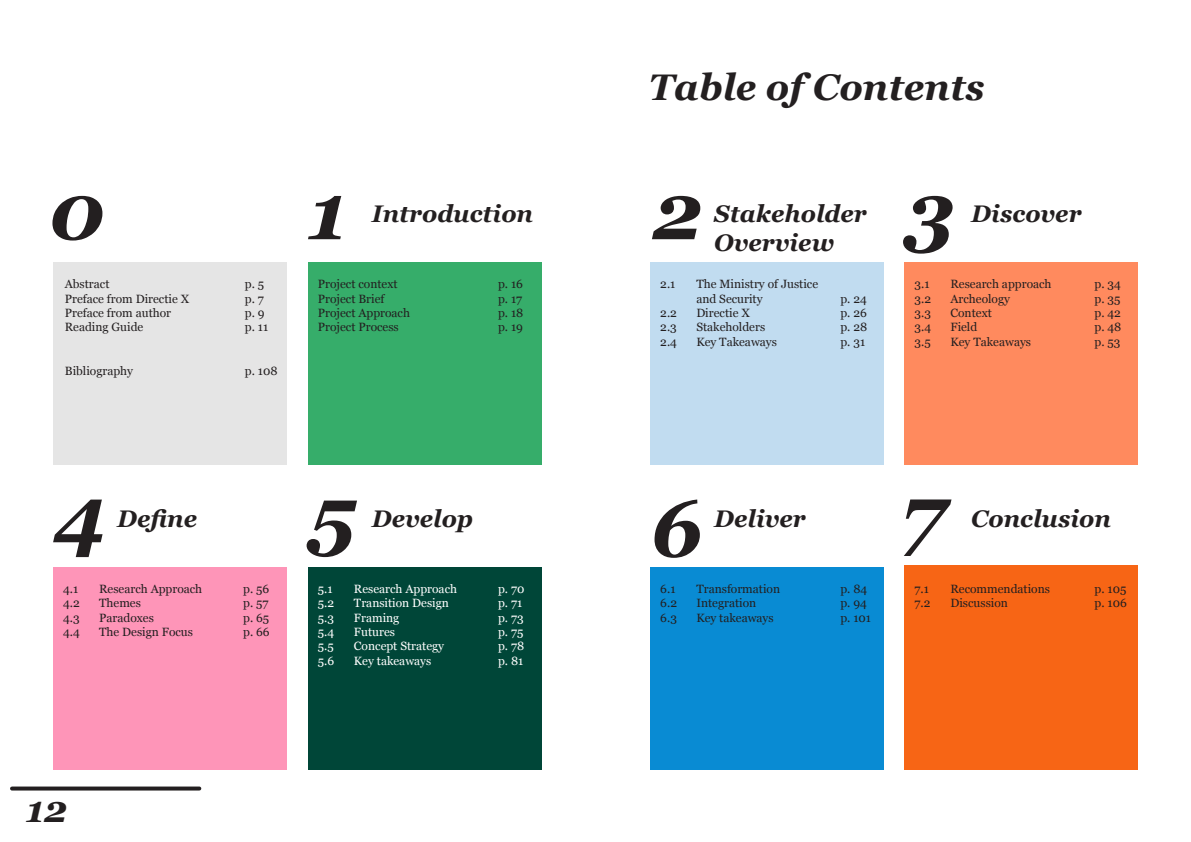
<style>
.page{position:relative;width:1191px;height:842px;background:#fff}
.page>*{position:absolute;margin:0;border:0;box-sizing:border-box;transform-origin:0 0}
.t1{font:italic 700 80px "Georgia";color:#231f20}
.t2{font:italic 700 37px "Georgia";color:#231f20}
.t3{font:italic 700 24px/28.8px "Georgia";color:#231f20}
.t4{font:12px "Georgia";color:#231f20}
.t5{font:12px "Georgia";color:#fff}
</style>
<div class="page">
<svg style="left:12px;top:786px;width:187px;height:4px"></svg>
<div style="left:53px;top:263px;width:234px;height:202px;background:#e5e5e5"></div>
<div style="left:308px;top:263px;width:233px;height:202px;background:#36ad6a"></div>
<div style="left:904px;top:263px;width:234px;height:202px;background:#ff8a5e"></div>
<div style="left:904px;top:565px;width:234px;height:204px;background:#f76515"></div>
<div style="left:53px;top:567px;width:234px;height:202px;background:#fe95b8"></div>
<div style="left:650px;top:567px;width:234px;height:202px;background:#098bd3"></div>
<div style="left:308px;top:567px;width:233px;height:202px;background:#004638"></div>
<div style="left:650px;top:263px;width:234px;height:202px;background:#c1dcf0"></div>
<p class="t2" style="left:649px;top:60px;width:337px">Table of Contents</p>
<p class="t1" style="left:49px;top:152px;width:58px">0</p>
<p class="t1" style="left:652px;top:152px;width:52px">2</p>
<p class="t1" style="left:904px;top:152px;width:51px">3</p>
<p class="t1" style="left:308px;top:152px;width:41px">1</p>
<p class="t3" style="left:372px;top:198px;width:163px">Introduction</p>
<p class="t3" style="left:714px;top:198px;width:154px">Stakeholder<br>Overview</p>
<p class="t3" style="left:971px;top:198px;width:112px">Discover</p>
<p class="t4" style="left:65px;top:275px;width:46px">Abstract</p>
<p class="t4" style="left:245px;top:275px;width:21px">p. 5</p>
<p class="t4" style="left:65px;top:290px;width:126px">Preface from Directie X</p>
<p class="t4" style="left:245px;top:290px;width:21px">p. 7</p>
<p class="t4" style="left:65px;top:304px;width:108px">Preface from author</p>
<p class="t4" style="left:245px;top:304px;width:21px">p. 9</p>
<p class="t4" style="left:65px;top:318px;width:80px">Reading Guide</p>
<p class="t4" style="left:245px;top:318px;width:25px">p. 11</p>
<p class="t4" style="left:65px;top:362px;width:70px">Bibliography</p>
<p class="t4" style="left:245px;top:362px;width:34px">p. 108</p>
<p class="t4" style="left:318px;top:275px;width:81px">Project context</p>
<p class="t4" style="left:498px;top:275px;width:26px">p. 16</p>
<p class="t4" style="left:318px;top:290px;width:68px">Project Brief</p>
<p class="t4" style="left:498px;top:290px;width:26px">p. 17</p>
<p class="t4" style="left:318px;top:304px;width:94px">Project Approach</p>
<p class="t4" style="left:498px;top:304px;width:27px">p. 18</p>
<p class="t4" style="left:318px;top:318px;width:82px">Project Process</p>
<p class="t4" style="left:498px;top:318px;width:26px">p. 19</p>
<p class="t1" style="left:54px;top:455px;width:53px">4</p>
<p class="t1" style="left:308px;top:455px;width:49px">5</p>
<p class="t3" style="left:117px;top:503px;width:82px">Define</p>
<p class="t3" style="left:372px;top:503px;width:103px">Develop</p>
<p class="t4" style="left:63px;top:580px;width:17px">4.1</p>
<p class="t4" style="left:99px;top:580px;width:105px">Research Approach</p>
<p class="t4" style="left:243px;top:580px;width:28px">p. 56</p>
<p class="t4" style="left:63px;top:594px;width:18px">4.2</p>
<p class="t4" style="left:99px;top:594px;width:43px">Themes</p>
<p class="t4" style="left:243px;top:594px;width:27px">p. 57</p>
<p class="t4" style="left:63px;top:609px;width:18px">4.3</p>
<p class="t4" style="left:99px;top:609px;width:56px">Paradoxes</p>
<p class="t4" style="left:243px;top:609px;width:28px">p. 65</p>
<p class="t4" style="left:63px;top:623px;width:18px">4.4</p>
<p class="t4" style="left:99px;top:623px;width:95px">The Design Focus</p>
<p class="t4" style="left:243px;top:623px;width:28px">p. 66</p>
<p class="t5" style="left:318px;top:580px;width:16px">5.1</p>
<p class="t5" style="left:354px;top:580px;width:105px">Research Approach</p>
<p class="t5" style="left:498px;top:580px;width:28px">p. 70</p>
<p class="t5" style="left:318px;top:594px;width:18px">5.2</p>
<p class="t5" style="left:354px;top:594px;width:96px">Transition Design</p>
<p class="t5" style="left:498px;top:594px;width:26px">p. 71</p>
<p class="t5" style="left:318px;top:609px;width:18px">5.3</p>
<p class="t5" style="left:354px;top:609px;width:47px">Framing</p>
<p class="t5" style="left:498px;top:609px;width:27px">p. 73</p>
<p class="t5" style="left:318px;top:623px;width:18px">5.4</p>
<p class="t5" style="left:354px;top:623px;width:43px">Futures</p>
<p class="t5" style="left:498px;top:623px;width:27px">p. 75</p>
<p class="t5" style="left:318px;top:637px;width:17px">5.5</p>
<p class="t5" style="left:354px;top:637px;width:92px">Concept Strategy</p>
<p class="t5" style="left:498px;top:637px;width:28px">p. 78</p>
<p class="t5" style="left:318px;top:652px;width:18px">5.6</p>
<p class="t5" style="left:354px;top:652px;width:79px">Key takeaways</p>
<p class="t5" style="left:498px;top:652px;width:27px">p. 81</p>
<h2 class="t2" style="left:26px;top:782px;width:43px">12</h2>
<p class="t4" style="left:660px;top:275px;width:17px">2.1</p>
<p class="t4" style="left:696px;top:275px;width:123px">The Ministry of Justice</p>
<p class="t4" style="left:696px;top:290px;width:68px">and Security</p>
<p class="t4" style="left:840px;top:290px;width:28px">p. 24</p>
<p class="t4" style="left:660px;top:304px;width:18px">2.2</p>
<p class="t4" style="left:696px;top:304px;width:55px">Directie X</p>
<p class="t4" style="left:840px;top:304px;width:28px">p. 26</p>
<p class="t4" style="left:660px;top:318px;width:18px">2.3</p>
<p class="t4" style="left:696px;top:318px;width:70px">Stakeholders</p>
<p class="t4" style="left:840px;top:318px;width:28px">p. 28</p>
<p class="t4" style="left:660px;top:333px;width:18px">2.4</p>
<p class="t4" style="left:696px;top:333px;width:82px">Key Takeaways</p>
<p class="t4" style="left:840px;top:333px;width:26px">p. 31</p>
<p class="t4" style="left:914px;top:275px;width:17px">3.1</p>
<p class="t4" style="left:950px;top:275px;width:103px">Research approach</p>
<p class="t4" style="left:1094px;top:275px;width:28px">p. 34</p>
<p class="t4" style="left:914px;top:290px;width:18px">3.2</p>
<p class="t4" style="left:950px;top:290px;width:61px">Archeology</p>
<p class="t4" style="left:1094px;top:290px;width:27px">p. 35</p>
<p class="t4" style="left:914px;top:304px;width:18px">3.3</p>
<p class="t4" style="left:950px;top:304px;width:43px">Context</p>
<p class="t4" style="left:1094px;top:304px;width:28px">p. 42</p>
<p class="t4" style="left:914px;top:318px;width:18px">3.4</p>
<p class="t4" style="left:950px;top:318px;width:28px">Field</p>
<p class="t4" style="left:1094px;top:318px;width:28px">p. 48</p>
<p class="t4" style="left:914px;top:333px;width:18px">3.5</p>
<p class="t4" style="left:950px;top:333px;width:82px">Key Takeaways</p>
<p class="t4" style="left:1094px;top:333px;width:27px">p. 53</p>
<p class="t1" style="left:650px;top:469px;width:53px">6</p>
<p class="t1" style="left:901px;top:454px;width:47px">7</p>
<p class="t3" style="left:714px;top:503px;width:93px">Deliver</p>
<p class="t3" style="left:971px;top:503px;width:141px">Conclusion</p>
<p class="t4" style="left:660px;top:580px;width:17px">6.1</p>
<p class="t4" style="left:696px;top:580px;width:85px">Transformation</p>
<p class="t4" style="left:840px;top:580px;width:28px">p. 84</p>
<p class="t4" style="left:660px;top:594px;width:18px">6.2</p>
<p class="t4" style="left:696px;top:594px;width:62px">Integration</p>
<p class="t4" style="left:840px;top:594px;width:28px">p. 94</p>
<p class="t4" style="left:660px;top:609px;width:18px">6.3</p>
<p class="t4" style="left:696px;top:609px;width:79px">Key takeaways</p>
<p class="t4" style="left:840px;top:609px;width:32px">p. 101</p>
<p class="t4" style="left:914px;top:580px;width:16px">7.1</p>
<p class="t4" style="left:950px;top:580px;width:101px">Recommendations</p>
<p class="t4" style="left:1094px;top:580px;width:33px">p. 105</p>
<p class="t4" style="left:914px;top:594px;width:17px">7.2</p>
<p class="t4" style="left:950px;top:594px;width:59px">Discussion</p>
<p class="t4" style="left:1094px;top:594px;width:34px">p. 106</p>
</div>
